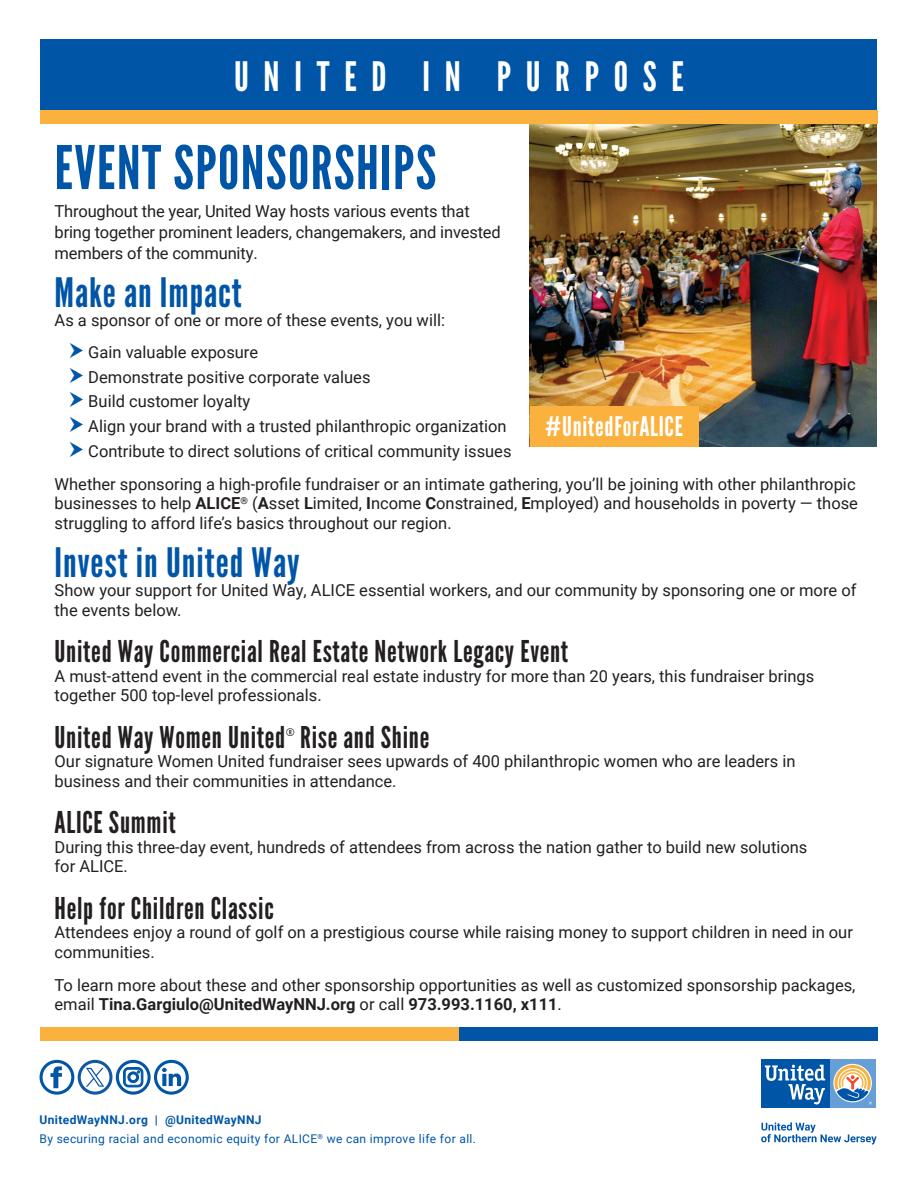
<style>
.page{position:relative;width:918px;height:1188px;background:#fff}
.page>*{position:absolute;margin:0;border:0;box-sizing:border-box;transform-origin:0 0}
.t1{font:60px "League Gothic";letter-spacing:.025em;color:#0155a7}
.t2{font:40.5px "League Gothic";letter-spacing:.025em;color:#0155a7}
.t3{font:40.5px "League Gothic";letter-spacing:.365em;color:#fff}
.t4{font:30px "League Gothic";letter-spacing:.025em;color:#231f20}
.t5{font:27px "League Gothic";letter-spacing:.025em;color:#fff}
.t6{font:16.5px/19.5px "Roboto";color:#231f20}
.t7{font:12px/19.5px "Roboto";letter-spacing:.03em;color:#0155a7}
.t8{font:10.5px "League Gothic";color:#231f20}
.s1{font-weight:700}
</style>
<div class="page">
<img style="left:530px;top:124px;width:347px;height:322px">
<div style="left:530px;top:406px;width:168px;height:40px;background:#fbb13d"></div>
<div style="left:40px;top:40px;width:838px;height:73px;background:#0155a7"></div>
<div style="left:457px;top:110px;width:421px;height:14px;background:#fbb13d"></div>
<div style="left:40px;top:110px;width:421px;height:14px;background:#fbb13d"></div>
<div style="left:40px;top:1027px;width:419px;height:14px;background:#fbb13d"></div>
<div style="left:459px;top:1027px;width:419px;height:14px;background:#0155a7"></div>
<svg style="left:50px;top:1066px;width:12px;height:22px"></svg>
<div style="left:40px;top:1060px;width:34px;height:35px;border:3px solid #0155a7;border-radius:50%"></div>
<svg style="left:162px;top:1068px;width:19px;height:18px"></svg>
<div style="left:154px;top:1060px;width:35px;height:35px;border:3px solid #0155a7;border-radius:50%"></div>
<div style="left:116px;top:1060px;width:35px;height:35px;border:3px solid #0155a7;border-radius:50%"></div>
<svg style="left:123px;top:1067px;width:20px;height:20px"></svg>
<div style="left:829px;top:1059px;width:47px;height:49px;background:#669fd5"></div>
<svg style="left:833px;top:1064px;width:39px;height:38px"></svg>
<div style="left:761px;top:1059px;width:68px;height:49px;background:#0155a7"></div>
<svg style="left:765px;top:1065px;width:60px;height:39px"></svg>
<svg style="left:834px;top:1065px;width:38px;height:40px"></svg>
<svg style="left:761px;top:1122px;width:116px;height:23px"></svg>
<svg style="left:86px;top:1068px;width:18px;height:19px"></svg>
<div style="left:78px;top:1060px;width:34px;height:35px;border:3px solid #1057a5;border-radius:50%"></div>
<h2 class="t3" style="left:234px;top:53px;width:451px">UNITED IN PURPOSE</h2>
<h1 class="t1" style="left:55px;top:132px;width:383px">EVENT SPONSORSHIPS</h1>
<p class="t6" style="left:55px;top:200px;width:448px;line-height:21px">Throughout the year, United Way hosts various events that bring together prominent leaders, changemakers, and invested members of the community.</p>
<h2 class="t2" style="left:55px;top:268px;width:189px">Make an Impact</h2>
<p class="t6" style="left:88px;top:304px;width:358px;line-height:31.5px;text-indent:-34px">As a sponsor of one or more of these events, you will:<br>Gain valuable exposure</p>
<p class="t6" style="left:88px;top:364px;width:425px;line-height:24.8px">Demonstrate positive corporate values<br>Build customer loyalty<br>Align your brand with a trusted philanthropic organization Contribute to direct solutions of critical community issues</p>
<p class="t6" style="left:55px;top:474px;width:805px">Whether sponsoring a high-profile fundraiser or an intimate gathering, you’ll be joining with other philanthropic businesses to help <span class="s1">ALICE</span><sup>®</sup> (<span class="s1">A</span>sset <span class="s1">L</span>imited, <span class="s1">I</span>ncome <span class="s1">C</span>onstrained, <span class="s1">E</span>mployed) and households in poverty — those struggling to afford life’s basics throughout our region.</p>
<h2 class="t2" style="left:55px;top:538px;width:247px">Invest in United Way</h2>
<p class="t6" style="left:55px;top:580px;width:804px">Show your support for United Way, ALICE essential workers, and our community by sponsoring one or more of the events below.</p>
<h3 class="t4" style="left:55px;top:634px;width:515px">United Way Commercial Real Estate Network Legacy Event</h3>
<p class="t6" style="left:55px;top:666px;width:761px">A must-attend event in the commercial real estate industry for more than 20 years, this fundraiser brings together 500 top-level professionals.</p>
<h3 class="t4" style="left:55px;top:719px;width:232px">United Way Women United</h3>
<p class="t8" style="left:286px;top:726px;width:10px">®</p>
<h3 class="t4" style="left:300px;top:719px;width:131px">Rise and Shine</h3>
<p class="t6" style="left:55px;top:751px;width:743px">Our signature Women United fundraiser sees upwards of 400 philanthropic women who are leaders in business and their communities in attendance.</p>
<h3 class="t4" style="left:55px;top:805px;width:123px">ALICE Summit</h3>
<p class="t6" style="left:55px;top:837px;width:754px">During this three-day event, hundreds of attendees from across the nation gather to build new solutions for ALICE.</p>
<h3 class="t4" style="left:55px;top:890px;width:221px">Help for Children Classic</h3>
<p class="t6" style="left:55px;top:922px;width:800px">Attendees enjoy a round of golf on a prestigious course while raising money to support children in need in our communities.</p>
<p class="t6" style="left:55px;top:975px;width:802px">To learn more about these and other sponsorship opportunities as well as customized sponsorship packages, email <span class="s1">Tina.Gargiulo@UnitedWayNNJ.org</span> or call <span class="s1">973.993.1160, x111</span>.</p>
<h3 class="t5" style="left:545px;top:410px;width:139px">#UnitedForALICE</h3>
<p class="t7" style="left:40px;top:1109px;width:438px"><span class="s1">UnitedWayNNJ.org | @UnitedWayNNJ<br></span>By securing racial and economic equity for ALICE<sup>®</sup> we can improve life for all.</p>
</div>
